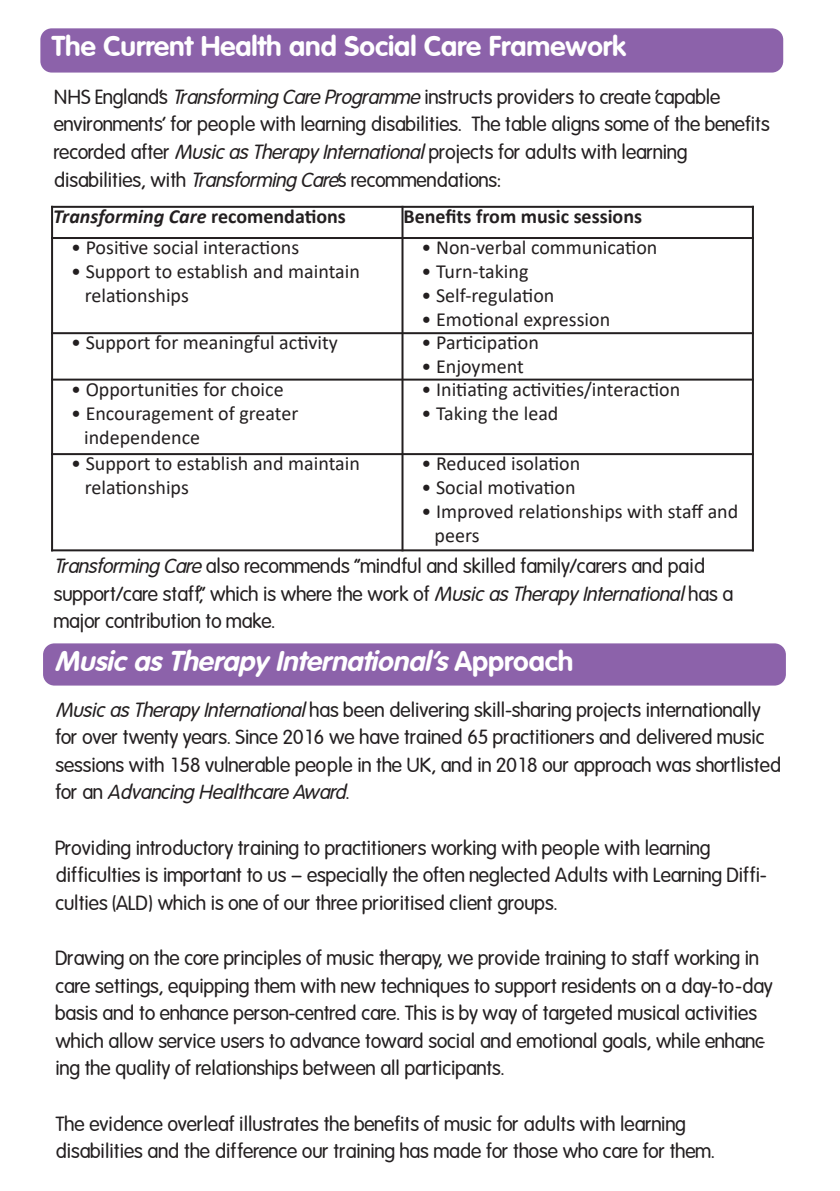
<style>
.page{position:relative;width:840px;height:1191px;background:#fff}
.page>*{position:absolute;margin:0;border:0;box-sizing:border-box;transform-origin:0 0}
.t1{font:700 28px "VAG Rounded";color:#fff}
.t2{font:italic 700 28px "VAG Rounded";color:#fff}
.t3{font:700 20px/27.6px "VAG Rounded Light S Si";color:#231f20}
.t4{font:20px/24px "Calibri";color:#231f20}
.t5{font:italic 700 20px "Calibri";color:#231f20}
.t6{font:700 20px "Calibri";color:#231f20}
.s1{font-style:italic}
.s2{font-style:normal}
.s3{color:#fff}
</style>
<div class="page">
<div style="left:43px;top:643px;width:742px;height:42px;background:#8c62aa;border-radius:11px"></div>
<div style="left:40px;top:28px;width:742px;height:45px;background:#8c62aa;border-radius:11px"></div>
<hr style="left:51px;top:206px;width:2px;height:345px;background:#231f20">
<hr style="left:401px;top:206px;width:2px;height:345px;background:#231f20">
<hr style="left:751px;top:206px;width:2px;height:345px;background:#231f20">
<hr style="left:51px;top:206px;width:702px;height:2px;background:#231f20">
<hr style="left:51px;top:237px;width:702px;height:2px;background:#231f20">
<hr style="left:51px;top:332px;width:702px;height:2px;background:#231f20">
<hr style="left:51px;top:378px;width:702px;height:2px;background:#231f20">
<hr style="left:51px;top:453px;width:702px;height:2px;background:#231f20">
<hr style="left:51px;top:549px;width:702px;height:2px;background:#231f20">
<h1 class="t1" style="left:52px;top:33px;width:575px">The Current Health and Social Care Framework</h1>
<p class="t3" style="left:54px;top:83px;width:717px">NHS Englands’ <span class="s1">TransformingCareProgramme</span>instructs providers to create c‘ apable environments’ for people with learning disabilities. The table aligns some of the benefits recorded after <span class="s1">MusicasTherapy International</span>projects for adults with learning disabilities, with <span class="s1">TransformingCare</span>s’ recommendations:</p>
<p class="t5" style="left:53px;top:208px;width:294px">Transforming Care <span class="s2">recomendations</span></p>
<p class="t6" style="left:403px;top:208px;width:240px">Benefits from music sessions</p>
<p class="t4" style="left:71px;top:237px;width:229px">• Positive social interactions</p>
<p class="t4" style="left:85px;top:261px;width:276px;text-indent:-14px">• Support to establish and maintain relationships</p>
<p class="t4" style="left:421px;top:237px;width:237px">• Non-verbal communication</p>
<p class="t4" style="left:421px;top:261px;width:108px">• Turn-taking</p>
<p class="t4" style="left:421px;top:285px;width:134px">• Self-regulation</p>
<p class="t4" style="left:421px;top:309px;width:190px">• Emotional expression</p>
<p class="t4" style="left:71px;top:332px;width:268px">• Support for meaningful activity</p>
<p class="t4" style="left:421px;top:332px;width:119px">• Participation</p>
<p class="t4" style="left:421px;top:356px;width:103px">• Enjoyment</p>
<p class="t4" style="left:71px;top:378px;width:214px">• Opportunities for choice</p>
<p class="t4" style="left:53px;top:402px;width:247px;text-indent:18px">• Encouragement of greater <span class="s3">c</span> independence</p>
<p class="t4" style="left:421px;top:378px;width:260px">• Initiating activities/interaction</p>
<p class="t4" style="left:421px;top:402px;width:138px">• Taking the lead</p>
<p class="t4" style="left:85px;top:453px;width:276px;text-indent:-14px">• Support to establish and maintain relationships</p>
<p class="t4" style="left:421px;top:453px;width:160px">• Reduced isolation</p>
<p class="t4" style="left:421px;top:477px;width:155px">• Social motivation</p>
<p class="t4" style="left:403px;top:501px;width:336px;text-indent:18px">• Improved relationships with staff and <span class="s3">c</span> peers</p>
<p class="t3" style="left:54px;top:552px;width:680px"><span class="s1">TransformingCare</span>also recommends “mindful and skilled family/carers and paid support/care staff,” which is where the work of <span class="s1">MusicasTherapy International</span>has a major contribution to make.</p>
<h1 class="t2" style="left:54px;top:648px;width:520px">Music as Therapy International’s <span class="s2">A p p r o a c h</span></h1>
<p class="t3" style="left:55px;top:695px;width:727px"><span class="s1">MusicasTherapy International</span>has been delivering skill-sharing projects internationally for over twenty years. Since 2016 we have trained 65 practitioners and delivered music sessions with 158 vulnerable people in the UK, and in 2018 our approach was shortlisted f o r a n <span class="s1">Advancing Healthcare Award</span>.</p>
<p class="t3" style="left:55px;top:833px;width:712px">Providing introductory training to practitioners working with people with learning difficulties is important to us – especially the often neglected Adults with Learning Diffi&shy;culties (ALD) which is one of our three prioritised client groups.</p>
<p class="t3" style="left:55px;top:944px;width:718px">Drawing on the core principles of music therapy, we provide training to staff working in care settings, equipping them with new techniques to support residents on a day-to-day basis and to enhance person-centred care. This is by way of targeted musical activities which allow service users to advance toward social and emotional goals, while enhanc&shy;ing the quality of relationships between all participants.</p>
<p class="t3" style="left:55px;top:1109px;width:660px">The evidence overleaf illustrates the benefits of music for adults with learning disabilities and the difference our training has made for those who care for them.</p>
</div>
